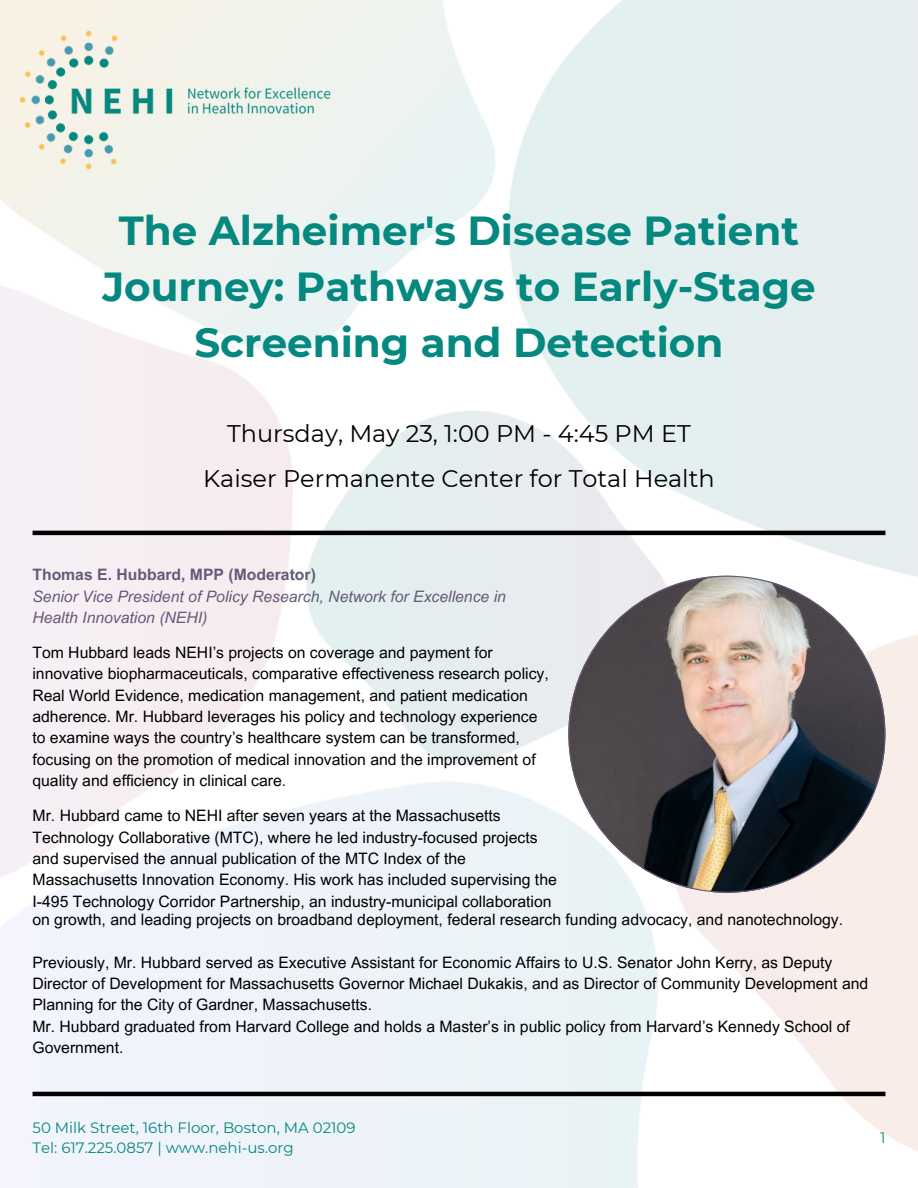
<style>
.page{position:relative;width:918px;height:1188px;background:#fff}
.page>*{position:absolute;margin:0;border:0;box-sizing:border-box;transform-origin:0 0}
.t1{font:700 40.5px/56.2px "Montserrat";color:#05887f;text-align:center}
.t2{font:24px "Montserrat";color:#000}
.t3{font:15.75px/21.3px "Arial MT Pro";color:#000}
.t4{font:italic 15.75px/21.3px "Arial MT Pro";color:#67597a}
.t5{font:700 15.75px "Arial MT Pro";color:#67597a}
.t6{font:15px "Montserrat";color:#05887f}
</style>
<div class="page">
<img style="left:0;top:0;width:353px;height:199px">
<hr style="left:33px;top:531px;width:852px;height:4px;background:#000">
<svg style="left:568px;top:576px;width:317px;height:317px;background:#868080"></svg>
<hr style="left:33px;top:1092px;width:852px;height:4px;background:#000">
<h1 class="t1" style="left:102px;top:202px;width:715px">The Alzheimer's Disease Patient<br>Journey: Pathways to Early-Stage<br>Screening and Detection</h1>
<h2 class="t2" style="left:227px;top:418px;width:465px">Thursday, May 23, 1:00 PM - 4:45 PM ET</h2>
<h2 class="t2" style="left:203px;top:463px;width:513px">Kaiser Permanente Center for Total Health</h2>
<p class="t5" style="left:32px;top:569px;width:285px">Thomas E. Hubbard, MPP (Moderator)</p>
<p class="t4" style="left:32px;top:587px;width:475px">Senior Vice President of Policy Research, Network for Excellence in<br>Health Innovation (NEHI)</p>
<p class="t3" style="left:32px;top:644px;width:518px">Tom Hubbard leads NEHI’s projects on coverage and payment for innovative biopharmaceuticals, comparative effectiveness research policy, Real World Evidence, medication management, and patient medication adherence. Mr. Hubbard leverages his policy and technology experience to examine ways the country’s healthcare system can be transformed, focusing on the promotion of medical innovation and the improvement of quality and efficiency in clinical care.</p>
<p class="t3" style="left:33px;top:807px;width:526px">Mr. Hubbard came to NEHI after seven years at the Massachusetts Technology Collaborative (MTC), where he led industry-focused projects and supervised the annual publication of the MTC Index of the Massachusetts Innovation Economy. His work has included supervising the I-495 Technology Corridor Partnership, an industry-municipal collaboration</p>
<p class="t3" style="left:32px;top:911px;width:812px">on growth, and leading projects on broadband deployment, federal research funding advocacy, and nanotechnology.</p>
<p class="t3" style="left:32px;top:953px;width:837px">Previously, Mr. Hubbard served as Executive Assistant for Economic Affairs to U.S. Senator John Kerry, as Deputy<br>Director of Development for Massachusetts Governor Michael Dukakis, and as Director of Community Development and<br>Planning for the City of Gardner, Massachusetts.</p>
<p class="t3" style="left:32px;top:1017px;width:819px">Mr. Hubbard graduated from Harvard College and holds a Master’s in public policy from Harvard’s Kennedy School of<br>Government.</p>
<p class="t6" style="left:33px;top:1119px;width:325px">50 Milk Street, 16th Floor, Boston, MA 02109</p>
<p class="t6" style="left:33px;top:1139px;width:263px">Tel: 617.225.0857 | www.nehi-us.org</p>
<p class="t6" style="left:880px;top:1129px;width:7px">1</p>
</div>
